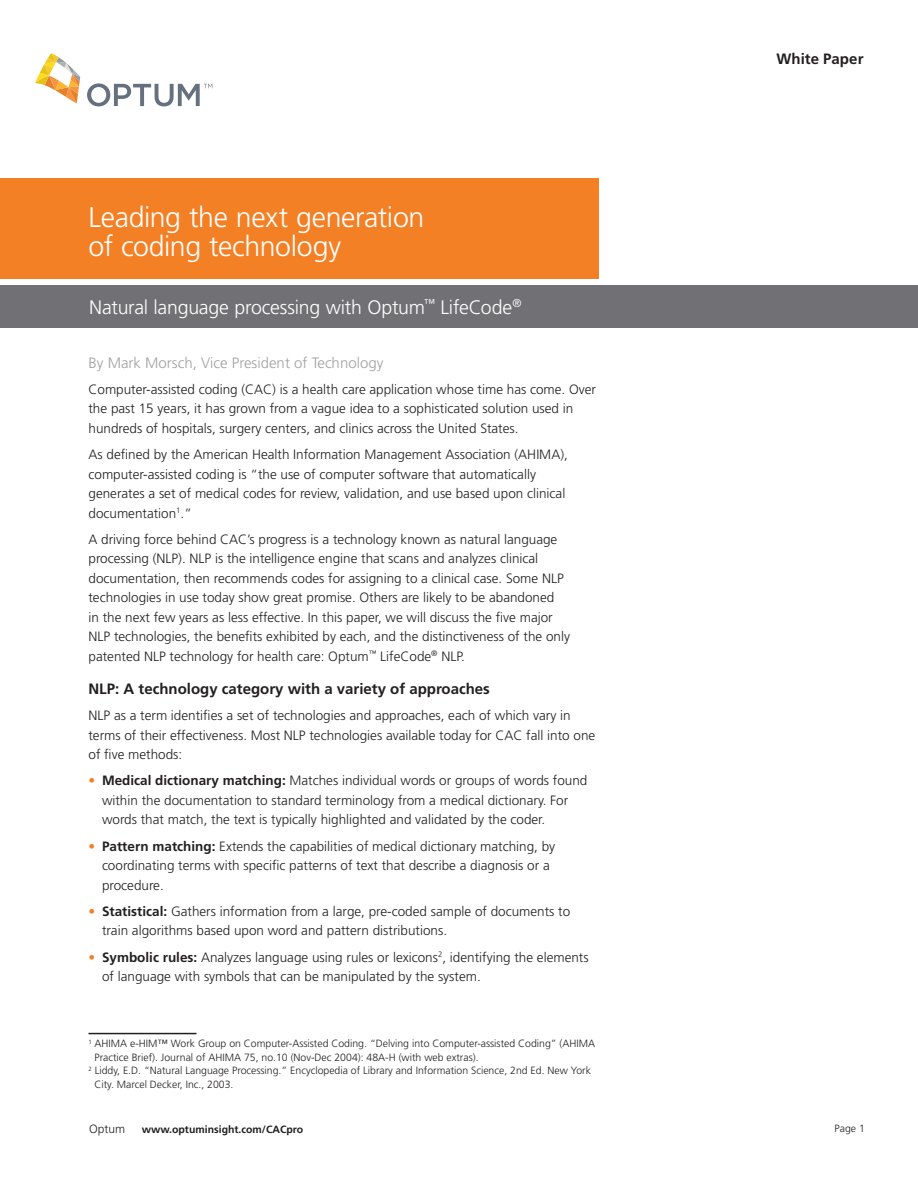
<style>
.page{position:relative;width:918px;height:1188px;background:#fff}
.page>*{position:absolute;margin:0;border:0;box-sizing:border-box;transform-origin:0 0}
.Product_Sheet_Title{font:300 28.5px/28.5px "Frutiger LT Std";letter-spacing:-.01em;color:#fff}
.Product_Sheet_Title-2{font:300 19.5px "Frutiger LT Std";letter-spacing:-.015em;color:#fff}
.Body_Copy_2{font:700 15px "Frutiger LT Std";color:#231f20}
.Body_Copy_2-2{font:300 15px "Frutiger LT Std";color:#a1a1a5}
.Solution_Category{font:700 15px "Frutiger LT Std";letter-spacing:.005em;color:#231f20}
.Body_Copy_2-3{font:300 13.5px/19.5px "Frutiger LT Std";color:#231f20}
.Solution_Category-2{font:300 12px "Frutiger LT Std";color:#231f20}
.footnote_3{font:300 10.5px/13.5px "Frutiger LT Std";color:#231f20}
.Solution_Category-3{font:700 10.5px "Frutiger LT Std";color:#231f20}
.Solution_Category-4{font:300 10.5px "Frutiger LT Std";color:#231f20}
.s1{color:#f48026}
.s2{font-weight:700}
</style>
<div class="page">
<div style="left:0;top:178px;width:599px;height:101px;background:#f48026"></div>
<div style="left:0;top:285px;width:918px;height:42px;background:#717074"></div>
<hr style="left:88px;top:1033px;width:108px;height:1px;background:#231f20">
<svg style="left:35px;top:53px;width:45px;height:51px"></svg>
<svg style="left:87px;top:83px;width:125px;height:23px"></svg>
<p class="Product_Sheet_Title" style="left:88px;top:204px;width:338px">Leading the next generation of coding technology</p>
<p class="Product_Sheet_Title-2" style="left:89px;top:296px;width:434px">Natural language processing with Optum<sup>™</sup> LifeCode<sup>®</sup></p>
<p class="Body_Copy_2-2" style="left:88px;top:354px;width:296px">By Mark Morsch, Vice President of Technology</p>
<p class="Body_Copy_2-3" style="left:88px;top:380px;width:509px">Computer-assisted coding (CAC) is a health care application whose time has come. Over the past 15 years, it has grown from a vague idea to a sophisticated solution used in hundreds of hospitals, surgery centers, and clinics across the United States.</p>
<p class="Body_Copy_2-3" style="left:88px;top:445px;width:481px">As defined by the American Health Information Management Association (AHIMA), computer-assisted coding is “the use of computer software that automatically generates a set of medical codes for review, validation, and use based upon clinical documentation<sup>1</sup>.”</p>
<p class="Body_Copy_2-3" style="left:88px;top:530px;width:483px">A driving force behind CAC’s progress is a technology known as natural language processing (NLP). NLP is the intelligence engine that scans and analyzes clinical documentation, then recommends codes for assigning to a clinical case. Some NLP technologies in use today show great promise. Others are likely to be abandoned<br>in the next few years as less effective. In this paper, we will discuss the five major NLP technologies, the benefits exhibited by each, and the distinctiveness of the only patented NLP technology for health care: Optum<sup>™</sup> LifeCode<sup>®</sup> NLP.</p>
<p class="Body_Copy_2" style="left:88px;top:680px;width:403px">NLP: A technology category with a variety of approaches</p>
<p class="Body_Copy_2-3" style="left:88px;top:706px;width:508px">NLP as a term identifies a set of technologies and approaches, each of which vary in terms of their effectiveness. Most NLP technologies available today for CAC fall into one of five methods:</p>
<p class="Body_Copy_2-3" style="left:102px;top:771px;width:487px;text-indent:-14px"><span class="s1">•</span> <span class="s2">Medical dictionary matching:</span> Matches individual words or groups of words found within the documentation to standard terminology from a medical dictionary. For words that match, the text is typically highlighted and validated by the coder.</p>
<p class="Body_Copy_2-3" style="left:102px;top:836px;width:455px;text-indent:-14px"><span class="s1">•</span> <span class="s2">Pattern matching:</span> Extends the capabilities of medical dictionary matching, by coordinating terms with specific patterns of text that describe a diagnosis or a procedure.</p>
<p class="Body_Copy_2-3" style="left:102px;top:902px;width:470px;text-indent:-14px"><span class="s1">•</span> <span class="s2">Statistical:</span> Gathers information from a large, pre-coded sample of documents to train algorithms based upon word and pattern distributions.</p>
<p class="Body_Copy_2-3" style="left:102px;top:947px;width:488px;text-indent:-14px"><span class="s1">•</span> <span class="s2">Symbolic rules:</span> Analyzes language using rules or lexicons<sup>2</sup>, identifying the elements of language with symbols that can be manipulated by the system.</p>
<p class="footnote_3" style="left:94px;top:1037px;width:502px;text-indent:-6px"><sup>1</sup> AHIMA e-HIM™ Work Group on Computer-Assisted Coding. “Delving into Computer-assisted Coding” (AHIMA<br>Practice Brief). Journal of AHIMA 75, no.10 (Nov-Dec 2004): 48A-H (with web extras).</p>
<p class="footnote_3" style="left:94px;top:1064px;width:498px;text-indent:-6px"><sup>2</sup> Liddy, E.D. “Natural Language Processing.” Encyclopedia of Library and Information Science, 2nd Ed. New York<br>City. Marcel Decker, Inc., 2003.</p>
<p class="Solution_Category" style="left:776px;top:50px;width:89px">White Paper</p>
<p class="Solution_Category-2" style="left:89px;top:1122px;width:37px">Optum</p>
<p class="Solution_Category-3" style="left:142px;top:1123px;width:163px">www.optuminsight.com/CACpro</p>
<p class="Solution_Category-4" style="left:835px;top:1122px;width:32px">Page 1</p>
</div>
